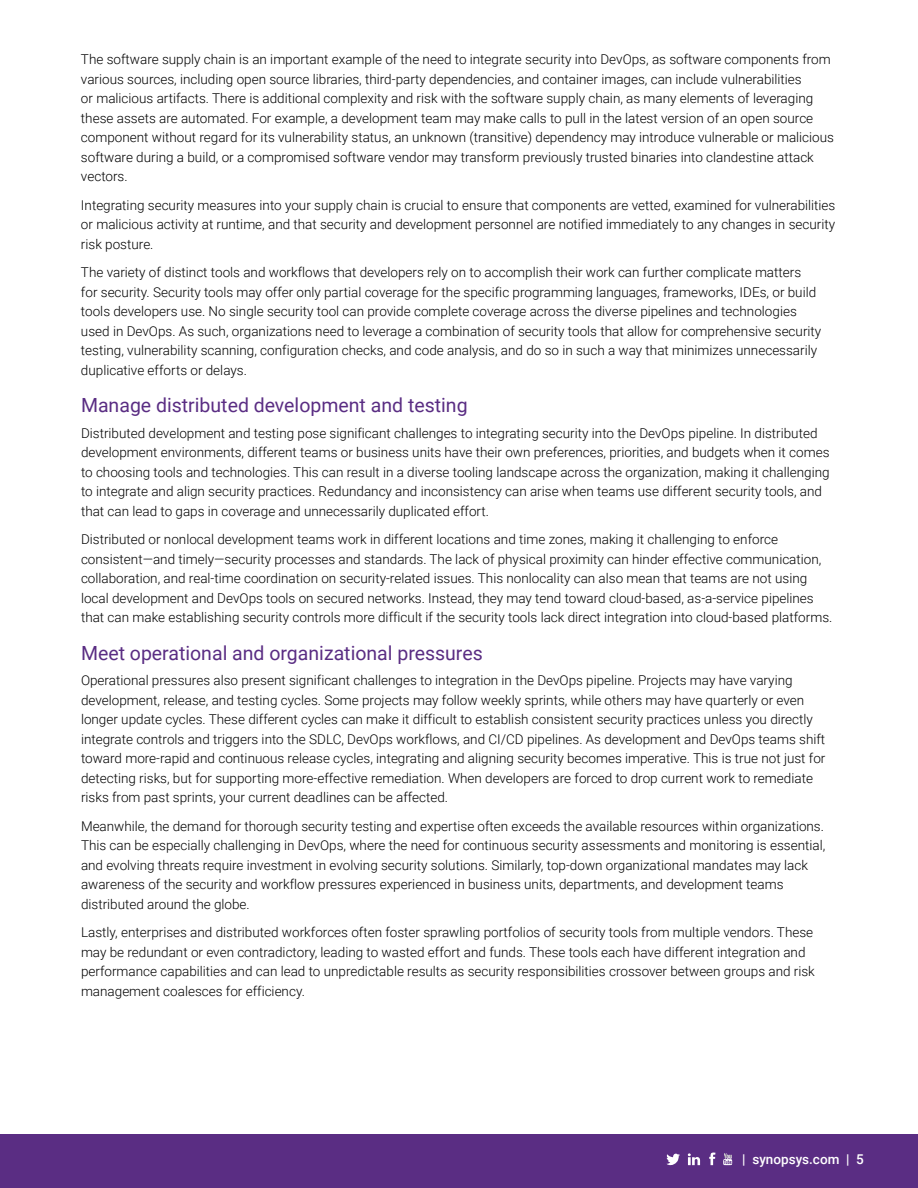
<style>
.page{position:relative;width:918px;height:1188px;background:#fff}
.page>*{position:absolute;margin:0;border:0;box-sizing:border-box;transform-origin:0 0}
.t1{font:19.5px "Roboto";color:#5a2d83}
.t2{font:300 13.5px/19.5px "Roboto";color:#000}
.t3{font:500 13.5px "Roboto";color:#fff}
</style>
<div class="page">
<div style="left:0;top:1134px;width:918px;height:54px;background:#5a2d83"></div>
<svg style="left:667px;top:1153px;width:13px;height:12px"></svg>
<svg style="left:709px;top:1152px;width:7px;height:13px"></svg>
<svg style="left:723px;top:1153px;width:9px;height:12px"></svg>
<svg style="left:688px;top:1153px;width:12px;height:12px"></svg>
<p class="t2" style="left:81px;top:49px;width:755px">The software supply chain is an important example of the need to integrate security into DevOps, as software components from various sources, including open source libraries, third-party dependencies, and container images, can include vulnerabilities<br>or malicious artifacts. There is additional complexity and risk with the software supply chain, as many elements of leveraging these assets are automated. For example, a development team may make calls to pull in the latest version of an open source component without regard for its vulnerability status, an unknown (transitive) dependency may introduce vulnerable or malicious software during a build, or a compromised software vendor may transform previously trusted binaries into clandestine attack vectors.</p>
<p class="t2" style="left:81px;top:195px;width:756px;text-align:justify">Integrating security measures into your supply chain is crucial to ensure that components are vetted, examined for vulnerabilities or malicious activity at runtime, and that security and development personnel are notified immediately to any changes in security risk posture.</p>
<p class="t2" style="left:81px;top:262px;width:742px">The variety of distinct tools and workflows that developers rely on to accomplish their work can further complicate matters<br>for security. Security tools may offer only partial coverage for the specific programming languages, frameworks, IDEs, or build tools developers use. No single security tool can provide complete coverage across the diverse pipelines and technologies used in DevOps. As such, organizations need to leverage a combination of security tools that allow for comprehensive security testing, vulnerability scanning, configuration checks, and code analysis, and do so in such a way that minimizes unnecessarily duplicative efforts or delays.</p>
<h1 class="t1" style="left:81px;top:392px;width:388px">Manage distributed development and testing</h1>
<p class="t2" style="left:81px;top:423px;width:750px">Distributed development and testing pose significant challenges to integrating security into the DevOps pipeline. In distributed development environments, different teams or business units have their own preferences, priorities, and budgets when it comes to choosing tools and technologies. This can result in a diverse tooling landscape across the organization, making it challenging to integrate and align security practices. Redundancy and inconsistency can arise when teams use different security tools, and that can lead to gaps in coverage and unnecessarily duplicated effort.</p>
<p class="t2" style="left:81px;top:529px;width:753px">Distributed or nonlocal development teams work in different locations and time zones, making it challenging to enforce consistent—and timely—security processes and standards. The lack of physical proximity can hinder effective communication, collaboration, and real-time coordination on security-related issues. This nonlocality can also mean that teams are not using local development and DevOps tools on secured networks. Instead, they may tend toward cloud-based, as-a-service pipelines that can make establishing security controls more difficult if the security tools lack direct integration into cloud-based platforms.</p>
<h1 class="t1" style="left:81px;top:639px;width:403px">Meet operational and organizational pressures</h1>
<p class="t2" style="left:81px;top:670px;width:746px">Operational pressures also present significant challenges to integration in the DevOps pipeline. Projects may have varying development, release, and testing cycles. Some projects may follow weekly sprints, while others may have quarterly or even longer update cycles. These different cycles can make it difficult to establish consistent security practices unless you directly integrate controls and triggers into the SDLC, DevOps workflows, and CI/CD pipelines. As development and DevOps teams shift toward more-rapid and continuous release cycles, integrating and aligning security becomes imperative. This is true not just for detecting risks, but for supporting more-effective remediation. When developers are forced to drop current work to remediate risks from past sprints, your current deadlines can be affected.</p>
<p class="t2" style="left:81px;top:816px;width:746px">Meanwhile, the demand for thorough security testing and expertise often exceeds the available resources within organizations.<br>This can be especially challenging in DevOps, where the need for continuous security assessments and monitoring is essential, and evolving threats require investment in evolving security solutions. Similarly, top-down organizational mandates may lack awareness of the security and workflow pressures experienced in business units, departments, and development teams distributed around the globe.</p>
<p class="t2" style="left:81px;top:922px;width:735px">Lastly, enterprises and distributed workforces often foster sprawling portfolios of security tools from multiple vendors. These may be redundant or even contradictory, leading to wasted effort and funds. These tools each have different integration and performance capabilities and can lead to unpredictable results as security responsibilities crossover between groups and risk management coalesces for efficiency.</p>
<p class="t3" style="left:742px;top:1149px;width:123px">| synopsys.com | 5</p>
</div>
